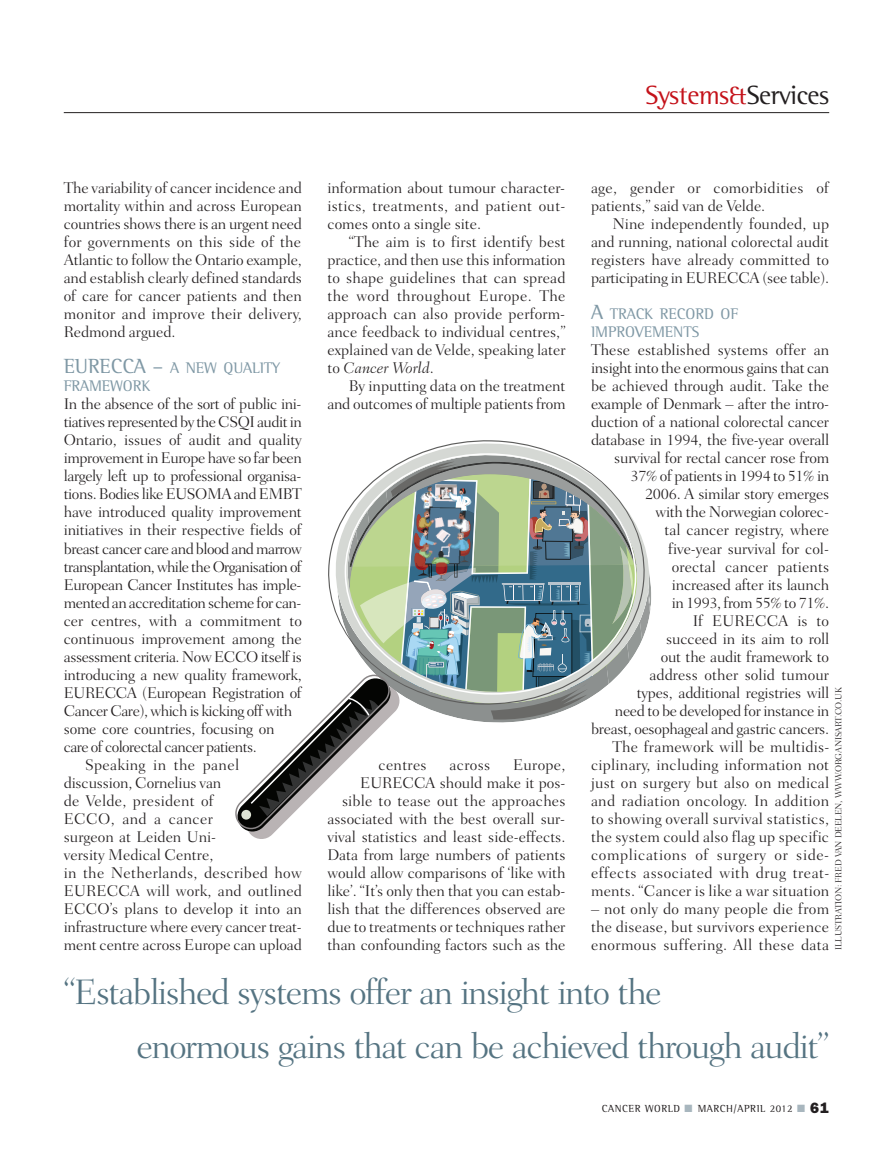
<style>
.page{position:relative;width:893px;height:1149px;background:#fff}
.page>*{position:absolute;margin:0;border:0;box-sizing:border-box;transform-origin:0 0}
.t1{font:300 36px/54px "Fairfield LH";letter-spacing:-.04em;color:#557482}
.t2{font:27px "Rotis Semi Serif";letter-spacing:-.015em;color:#c4121a}
.t3{font:300 15.75px/18px "Fairfield LH";letter-spacing:-.005em;color:#231f20;text-align:justify}
.t4{font:300 15.75px "Fairfield LH";letter-spacing:-.035em;color:#231f20}
.t5{font:300 15.75px "Fairfield LH";letter-spacing:-.025em;color:#231f20}
.t6{font:300 15.75px "Fairfield LH";letter-spacing:-.03em;color:#231f20}
.t7{font:300 15.75px/18px "Fairfield LH";letter-spacing:.015em;color:#231f20}
.t8{font:300 15.75px "Fairfield LH";letter-spacing:.02em;color:#231f20}
.t9{font:15.75px/18px "Rotis Semi Serif";letter-spacing:-.01em;color:#7f98a5}
.t10{font:300 15.75px "Fairfield LH";letter-spacing:-.04em;color:#231f20}
.t11{font:10.5px "Rotis Semi Serif";letter-spacing:.05em;color:#231f20}
.t12{font:300 9px "Fairfield LH";letter-spacing:-.025em;color:#231f20}
.s1{color:#231f20}
.s2{font-size:21px}
.s3{font-style:italic}
.s4{color:#a8b6be}
.s5{font-family:"Franklin Gothic";font-weight:800;font-size:15px}
</style>
<div class="page">
<hr style="left:64px;top:112px;width:765px;height:1px;background:#231f20">
<svg style="left:422px;top:440px;width:130px;height:12px"></svg>
<svg style="left:235px;top:452px;width:416px;height:386px"></svg>
<img style="left:417px;top:484px;width:54px;height:89px">
<h2 class="t2" style="left:646px;top:86px;width:185px">Systems&amp;<span class="s1">Services</span></h2>
<p class="t3" style="left:64px;top:180px;width:240px">The variability of cancer incidence and mortality within and across European countries shows there is an urgent need for governments on this side of the Atlantic to follow the Ontario example, and establish clearly defined standards of care for cancer patients and then monitor and improve their delivery, Redmond argued.</p>
<p class="t9" style="left:64px;top:360px;width:218px"><span class="s2">EURECCA –</span> A NEW QUALITY<br>FRAMEWORK</p>
<p class="t5" style="left:64px;top:398px;width:239px">In the absence of the sort of public ini-</p>
<p class="t4" style="left:64px;top:416px;width:240px">tiatives represented by the CSQI audit in</p>
<p class="t3" style="left:64px;top:432px;width:240px">Ontario, issues of audit and quality</p>
<p class="t6" style="left:64px;top:452px;width:240px">improvement in Europe have so far been</p>
<p class="t5" style="left:64px;top:470px;width:239px">largely left up to professional organisa-</p>
<p class="t6" style="left:64px;top:488px;width:240px">tions. Bodies like EUSOMA and EMBT</p>
<p class="t3" style="left:64px;top:504px;width:240px">have introduced quality improvement</p>
<p class="t3" style="left:64px;top:522px;width:240px">initiatives in their respective fields of</p>
<p class="t4" style="left:64px;top:542px;width:240px">breast cancer care and blood and marrow</p>
<p class="t10" style="left:64px;top:560px;width:240px">transplantation, while the Organisation of</p>
<p class="t5" style="left:64px;top:578px;width:239px">European Cancer Institutes has imple-</p>
<p class="t4" style="left:64px;top:596px;width:239px">mented an accreditation scheme for can-</p>
<p class="t3" style="left:64px;top:612px;width:240px">cer centres, with a commitment to</p>
<p class="t3" style="left:64px;top:630px;width:240px">continuous improvement among the</p>
<p class="t6" style="left:64px;top:650px;width:240px">assessment criteria. Now ECCO itself is</p>
<p class="t3" style="left:64px;top:666px;width:240px">introducing a new quality framework,</p>
<p class="t5" style="left:64px;top:686px;width:240px">EURECCA (European Registration of</p>
<p class="t6" style="left:64px;top:704px;width:230px">Cancer Care), which is kicking off with</p>
<p class="t3" style="left:64px;top:720px;width:212px">some core countries, focusing on</p>
<p class="t4" style="left:64px;top:740px;width:195px">care of colorectal cancer patients.</p>
<p class="t8" style="left:85px;top:758px;width:156px">Speaking in the panel</p>
<p class="t3" style="left:64px;top:774px;width:159px">discussion, Cornelius van</p>
<p class="t7" style="left:64px;top:792px;width:152px">de Velde, president of</p>
<p class="t8" style="left:64px;top:812px;width:151px">ECCO, and a cancer</p>
<p class="t3" style="left:64px;top:828px;width:154px">surgeon at Leiden Uni-</p>
<p class="t3" style="left:64px;top:846px;width:151px">versity Medical Centre,</p>
<p class="t8" style="left:64px;top:866px;width:240px">in the Netherlands, described how</p>
<p class="t3" style="left:64px;top:882px;width:240px">EURECCA will work, and outlined</p>
<p class="t3" style="left:64px;top:900px;width:240px">ECCO’s plans to develop it into an</p>
<p class="t3" style="left:64px;top:918px;width:240px">infrastructure where every cancer treat-</p>
<p class="t3" style="left:64px;top:936px;width:240px">ment centre across Europe can upload</p>
<p class="t3" style="left:327px;top:180px;width:240px">information about tumour character&shy;istics, treatments, and patient out&shy;comes onto a single site.</p>
<p class="t3" style="left:327px;top:234px;width:240px;text-indent:21px">“The aim is to first identify best practice, and then use this information to shape guidelines that can spread the word throughout Europe. The approach can also provide perform&shy;ance feedback to individual centres,” explained van de Velde, speaking later to <span class="s3">Cancer World</span>.</p>
<p class="t3" style="left:327px;top:378px;width:240px;text-align:right">By inputting data on the treatment and outcomes of multiple patients from</p>
<p class="t3" style="left:327px;top:756px;width:240px;text-align:right">Europe,<br>EURECCA should make it pos&shy;sible to tease out the approaches associated with the best overall sur&shy;vival statistics and least side-effects.<br>Data from large numbers of patients would allow comparisons of ‘like with like’. “It’s only then that you can estab&shy;lish that the differences observed are due to treatments or techniques rather than confounding factors such as the</p>
<p class="t7" style="left:379px;top:756px;width:50px">centres</p>
<p class="t3" style="left:450px;top:756px;width:42px">across</p>
<p class="t7" style="left:591px;top:180px;width:240px">age, gender or comorbidities of patients,” said van de Velde.</p>
<p class="t3" style="left:591px;top:216px;width:240px;text-indent:21px">Nine independently founded, up and running, national colorectal audit registers have already committed to participating in EURECCA (see table).</p>
<p class="t9" style="left:591px;top:306px;width:149px"><span class="s2">A</span> TRACK RECORD OF<br>IMPROVEMENTS</p>
<p class="t3" style="left:591px;top:342px;width:240px;text-align:right">These established systems offer an insight into the enormous gains that can be achieved through audit. Take the example of Denmark – after the intro&shy;duction of a national colorectal cancer database in 1994, the five-year overall survival for rectal cancer rose from<br>37% of patients in 1994 to 51% in<br>2006. A similar story emerges<br>with the Norwegian colorec-<br>tal cancer registry, where<br>five-year survival for col-<br>orectal cancer patients<br>increased after its launch<br>in 1993, from 55% to 71%.<br>If EURECCA is to<br>succeed in its aim to roll<br>out the audit framework to<br>address other solid tumour<br>types, additional registries will<br>need to be developed for instance in breast, oesophageal and gastric cancers.<br>The framework will be multidis&shy;ciplinary, including information not just on surgery but also on medical and radiation oncology. In addition to showing overall survival statistics, the system could also flag up specific complications of surgery or side&shy;effects associated with drug treat&shy;ments. “Cancer is like a war situation</p>
<p class="t3" style="left:591px;top:900px;width:240px">– not only do many people die from the disease, but survivors experience enormous suffering. All these data</p>
<p class="t12" style="left:835px;top:949px;width:264px;rotate:-90deg">ILLUSTRATION: FRED VAN DEELEN, WWW.ORGANISART.CO.UK</p>
<h1 class="t1" style="left:136px;top:967px;width:694px;text-indent:-73px">“Established systems offer an insight into the<br>enormous gains that can be achieved through audit”</h1>
<p class="t11" style="left:602px;top:1104px;width:229px">CANCER WORLD <span class="s4">■</span> MARCH/APRIL 2012 <span class="s4">■</span> <span class="s5">61</span></p>
</div>
